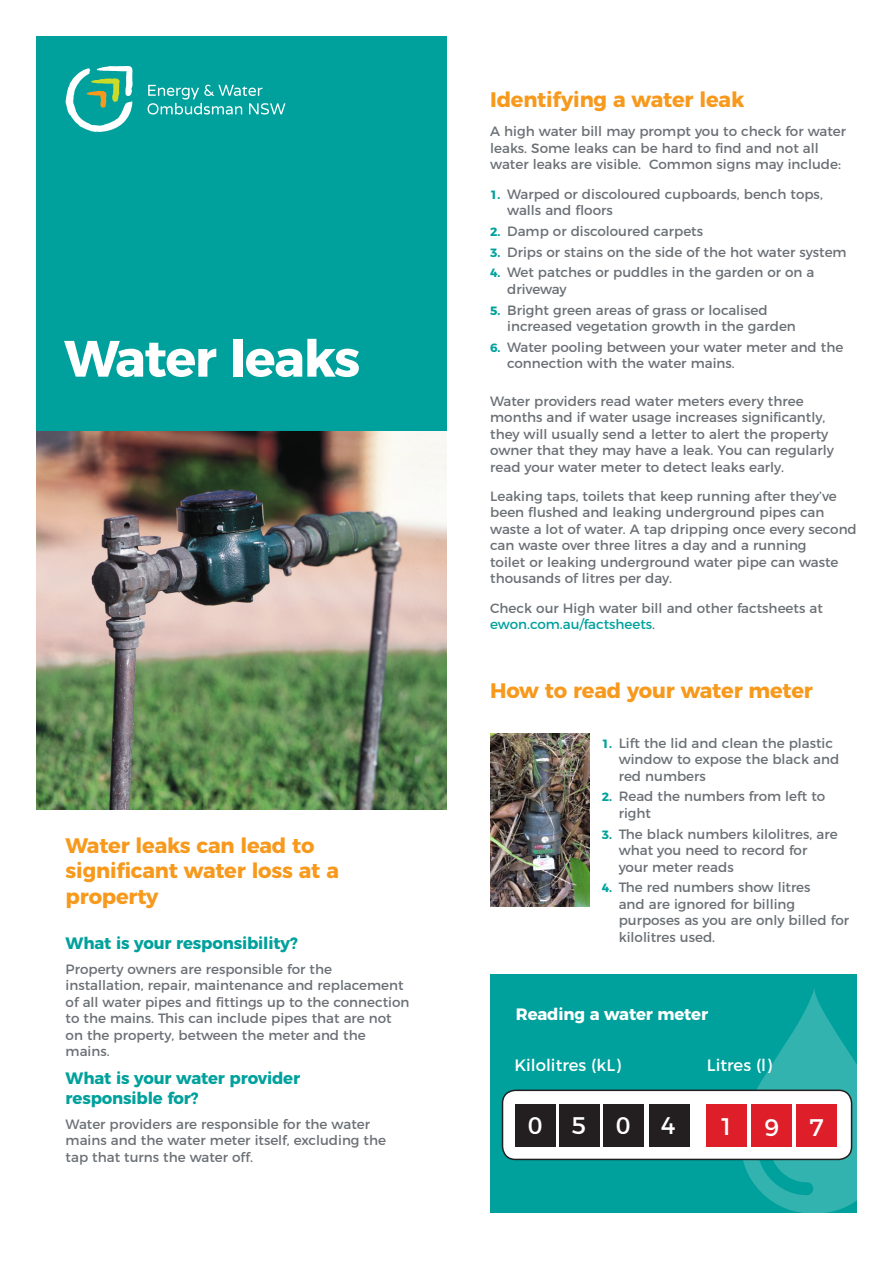
<style>
.page{position:relative;width:893px;height:1263px;background:#fff}
.page>*{position:absolute;margin:0;border:0;box-sizing:border-box;transform-origin:0 0}
.t1{font:700 51px "Montserrat";letter-spacing:-.025em;color:#fff}
.t2{font:24px "Montserrat";color:#fff}
.Body_text{font:700 21px/25.5px "Montserrat";letter-spacing:-.01em;color:#f7991c}
.t3{font:700 16.5px/19.5px "Montserrat";letter-spacing:-.01em;color:#00a19c}
.t4{font:16.5px "Montserrat";color:#fff}
.t5{font:700 16.5px "Montserrat";letter-spacing:-.01em;color:#fff}
.Body_text-2{font:13.5px/16.5px "Montserrat";color:#6b7075}
.s1{font-weight:700;font-size:12px;color:#00a19c}
.s2{color:#00a19c}
</style>
<div class="page">
<div style="left:36px;top:36px;width:410px;height:396px;background:#00a19c"></div>
<svg style="left:148px;top:85px;width:137px;height:30px"></svg>
<svg style="left:66px;top:66px;width:67px;height:66px"></svg>
<div style="left:490px;top:974px;width:367px;height:238px;background:#00a19c"></div>
<svg style="left:741px;top:988px;width:116px;height:225px"></svg>
<div style="left:502px;top:1090px;width:350px;height:69px;background:#fff;border-radius:13px"></div>
<div style="left:502px;top:1089px;width:350px;height:71px;border:2px solid #231f20;border-radius:13px"></div>
<div style="left:515px;top:1104px;width:41px;height:43px;background:#231f20"></div>
<div style="left:559px;top:1104px;width:41px;height:43px;background:#231f20"></div>
<div style="left:603px;top:1104px;width:41px;height:43px;background:#231f20"></div>
<div style="left:649px;top:1104px;width:41px;height:43px;background:#231f20"></div>
<div style="left:706px;top:1104px;width:41px;height:43px;background:#de1f29"></div>
<div style="left:751px;top:1104px;width:41px;height:43px;background:#de1f29"></div>
<div style="left:796px;top:1104px;width:41px;height:43px;background:#de1f29"></div>
<img style="left:490px;top:733px;width:99px;height:173px">
<img style="left:36px;top:432px;width:410px;height:378px">
<p class="t1" style="left:64px;top:317px;width:298px">Water leaks</p>
<p class="Body_text" style="left:66px;top:831px;width:275px">Water leaks can lead to significant water loss at a property</p>
<p class="t3" style="left:66px;top:931px;width:234px">What is your responsibility?</p>
<p class="Body_text-2" style="left:66px;top:959px;width:345px">Property owners are responsible for the installation, repair, maintenance and replacement of all water pipes and fittings up to the connection to the mains. This can include pipes that are not on the property, between the meter and the mains.</p>
<p class="t3" style="left:66px;top:1067px;width:236px">What is your water provider responsible for?</p>
<p class="Body_text-2" style="left:66px;top:1114px;width:322px">Water providers are responsible for the water mains and the water meter itself, excluding the tap that turns the water off.</p>
<p class="Body_text" style="left:490px;top:85px;width:256px">Identifying a water leak</p>
<p class="Body_text-2" style="left:490px;top:122px;width:357px">A high water bill may prompt you to check for water leaks. Some leaks can be hard to find and not all water leaks are visible. Common signs may include:</p>
<p class="Body_text-2" style="left:507px;top:184px;width:317px;text-indent:-17px"><span class="s1">1.</span> Warped or discoloured cupboards, bench tops, walls and floors</p>
<p class="Body_text-2" style="left:490px;top:222px;width:214px"><span class="s1">2.</span> Damp or discoloured carpets</p>
<p class="Body_text-2" style="left:490px;top:242px;width:358px"><span class="s1">3.</span> Drips or stains on the side of the hot water system</p>
<p class="Body_text-2" style="left:507px;top:263px;width:309px;text-indent:-17px"><span class="s1">4.</span> Wet patches or puddles in the garden or on a driveway</p>
<p class="Body_text-2" style="left:507px;top:300px;width:290px;text-indent:-17px"><span class="s1">5.</span> Bright green areas of grass or localised increased vegetation growth in the garden</p>
<p class="Body_text-2" style="left:507px;top:338px;width:338px;text-indent:-17px"><span class="s1">6.</span> Water pooling between your water meter and the connection with the water mains.</p>
<p class="Body_text-2" style="left:490px;top:391px;width:345px">Water providers read water meters every three months and if water usage increases significantly, they will usually send a letter to alert the property owner that they may have a leak. You can regularly read your water meter to detect leaks early.</p>
<p class="Body_text-2" style="left:490px;top:487px;width:368px">Leaking taps, toilets that keep running after they’ve been flushed and leaking underground pipes can waste a lot of water. A tap dripping once every second can waste over three litres a day and a running<br>toilet or leaking underground water pipe can waste thousands of litres per day.</p>
<p class="Body_text-2" style="left:490px;top:598px;width:334px">Check our High water bill and other factsheets at <span class="s2">ewon.com.au/factsheets</span>.</p>
<p class="Body_text" style="left:490px;top:676px;width:324px">How to read your water meter</p>
<p class="Body_text-2" style="left:619px;top:733px;width:222px;text-indent:-17px"><span class="s1">1.</span> Lift the lid and clean the plastic window to expose the black and red numbers</p>
<p class="Body_text-2" style="left:619px;top:787px;width:208px;text-indent:-17px"><span class="s1">2.</span> Read the numbers from left to right</p>
<p class="Body_text-2" style="left:619px;top:824px;width:220px;text-indent:-17px"><span class="s1">3.</span> The black numbers kilolitres, are what you need to record for your meter reads</p>
<p class="Body_text-2" style="left:619px;top:878px;width:232px;text-indent:-17px"><span class="s1">4.</span> The red numbers show litres<br>and are ignored for billing purposes as you are only billed for kilolitres used.</p>
<p class="t5" style="left:516px;top:1000px;width:194px">Reading a water meter</p>
<p class="t4" style="left:514px;top:1051px;width:108px">Kilolitres (kL)</p>
<p class="t4" style="left:707px;top:1051px;width:66px">Litres (l)</p>
<p class="t2" style="left:528px;top:1106px;width:16px">0</p>
<p class="t2" style="left:572px;top:1106px;width:16px">5</p>
<p class="t2" style="left:616px;top:1106px;width:16px">0</p>
<p class="t2" style="left:661px;top:1106px;width:16px">4</p>
<p class="t2" style="left:719px;top:1107px;width:16px">1</p>
<p class="t2" style="left:764px;top:1108px;width:16px">9</p>
<p class="t2" style="left:809px;top:1108px;width:16px">7</p>
</div>
